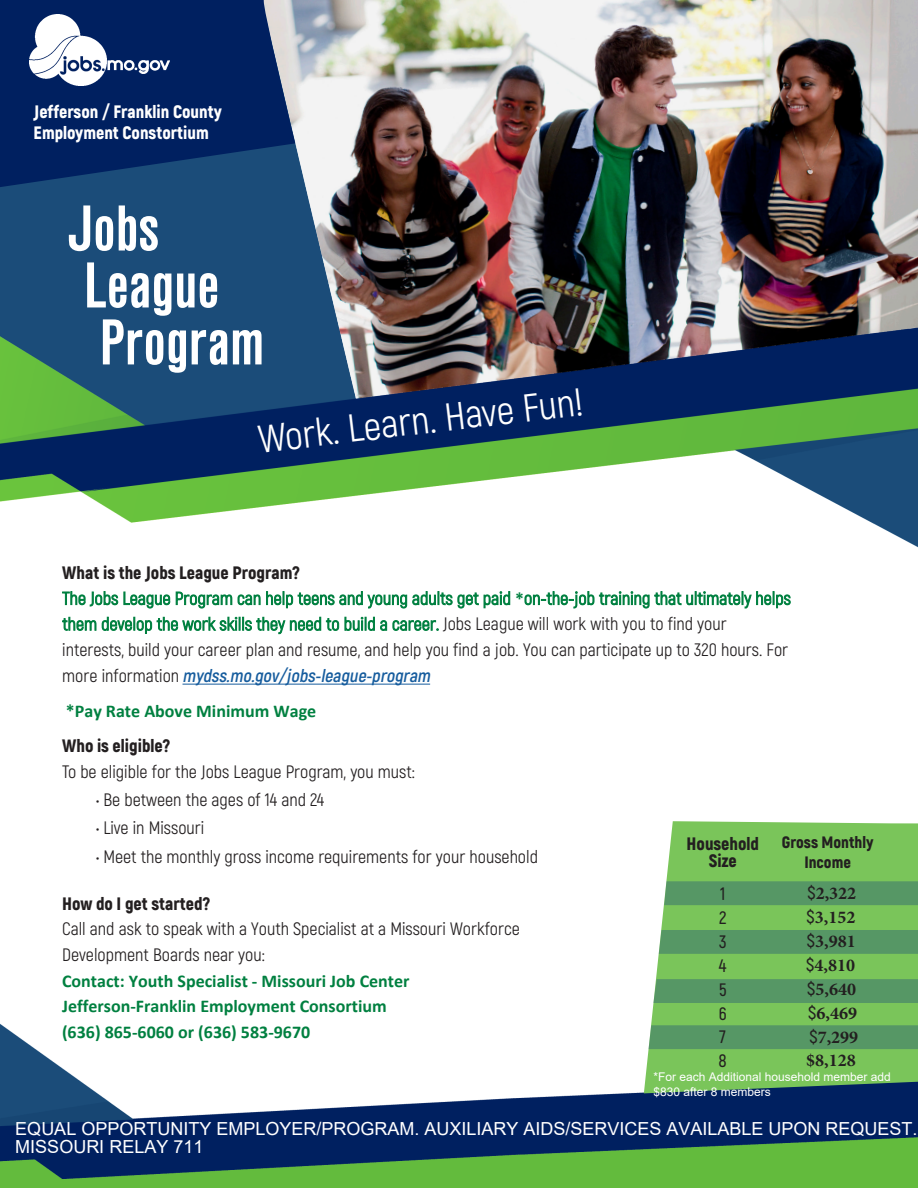
<style>
.page{position:relative;width:918px;height:1188px;background:#fff}
.page>*{position:absolute;margin:0;border:0;box-sizing:border-box;transform-origin:0 0}
.t1{font:700 condensed 67.5px "Nimbus Sans DOT";color:#fff}
.t2{font:39px "Akrobat";color:#fff}
.t3{font:18px/25.5px "Akrobat";color:#231f20}
.t4{font:700 18px/25.7px "Calibri";color:#008040}
.t5{font:18px/18px "Arial";color:#fff}
.t6{font:700 18px "Minion Pro";color:#231f20}
.t7{font:900 18px "Akrobat";color:#fff}
.t8{font:900 18px "Akrobat";color:#231f20}
.t9{font:600 18px "Akrobat";color:#231f20}
.t10{font:900 16.5px/19.8px "Akrobat";color:#231f20;text-align:center}
.t11{font:12px/14.4px "Arial";color:#fff}
.s1{font-weight:900}
.s2{color:#008040}
.s3{font-family:"Calibri";font-weight:700;color:#008040}
.s4{font-weight:700;font-style:italic;color:#175d9e}
.s5{font-family:"Akrobat";font-weight:900;color:#231f20}
.s6{font-family:"Akrobat";font-weight:400;color:#231f20}
.s7{font-family:"Akrobat";font-weight:600}
</style>
<div class="page">
<img style="left:1px;top:0;width:917px;height:1188px">
<svg style="left:644px;top:821px;width:274px;height:272px;background:#81c468"></svg>
<div style="left:664px;top:881px;width:254px;height:24px;background:#569765"></div>
<div style="left:659px;top:930px;width:259px;height:24px;background:#569765"></div>
<div style="left:653px;top:979px;width:265px;height:24px;background:#569765"></div>
<div style="left:649px;top:1025px;width:269px;height:24px;background:#569765"></div>
<svg style="left:0;top:0;width:295px;height:198px;background:#0f316a"></svg>
<img style="left:30px;top:15px;width:139px;height:71px">
<hr style="left:182px;top:684px;width:248px;height:1px;background:#175d9e">
<p class="t7" style="left:34px;top:100px;width:190px">Jefferson / Franklin County</p>
<p class="t7" style="left:34px;top:121px;width:177px">Employment Constortium</p>
<p class="t1" style="left:68px;top:192px;width:92px">Jobs</p>
<p class="t1" style="left:84px;top:249px;width:137px">League</p>
<p class="t1" style="left:99px;top:306px;width:166px">Program</p>
<p class="t2" style="left:256px;top:417px;width:328px;rotate:-7deg">Work. Learn. Have Fun!</p>
<p class="t3" style="left:62px;top:560px;width:730px"><span class="s1">What is the Jobs League Program?<br></span><span class="s2">The Jobs League Program can help teens and young adults get paid</span> <span class="s3">*</span><span class="s2">on-the-job training that ultimately helps them develop the work skills they need to build a career.</span> Jobs League will work with you to find your interests, build your career plan and resume, and help you find a job. You can participate up to 320 hours. For m o r e i n f o r m a t i o n <span class="s4">mydss.mo.gov/jobs-league-program</span></p>
<p class="t4" style="left:66px;top:698px;width:252px">*Pay Rate Above Minimum Wage</p>
<p class="t3" style="left:62px;top:733px;width:354px"><span class="s1">Who is eligible?<br></span>To be eligible for the Jobs League Program, you must:</p>
<p class="t3" style="left:96px;top:787px;width:230px">• Be between the ages of 14 and 24</p>
<p class="t3" style="left:96px;top:815px;width:110px">• Live in Missouri</p>
<p class="t3" style="left:96px;top:844px;width:444px">• Meet the monthly gross income requirements for your household</p>
<p class="t4" style="left:62px;top:891px;width:459px"><span class="s5">How do I get started?<br></span><span class="s6">Call and ask to speak with a Youth Specialist at a Missouri Workforce Development Boards near you:<br></span>Contact: Youth Specialist - Missouri Job Center Jefferson-Franklin Employment Consortium<br>(636) 865-6060 or (636) 583-9670</p>
<p class="t8" style="left:687px;top:832px;width:74px">Household</p>
<p class="t8" style="left:709px;top:849px;width:29px">Size</p>
<p class="t9" style="left:720px;top:882px;width:7px">1</p>
<p class="t9" style="left:719px;top:906px;width:9px">2</p>
<p class="t9" style="left:719px;top:930px;width:9px">3</p>
<p class="t9" style="left:719px;top:954px;width:9px">4</p>
<p class="t9" style="left:719px;top:978px;width:9px">5</p>
<p class="t9" style="left:719px;top:1002px;width:9px">6</p>
<p class="t9" style="left:720px;top:1026px;width:8px">7</p>
<p class="t9" style="left:719px;top:1050px;width:10px">8</p>
<p class="t10" style="left:782px;top:832px;width:93px">Gross Monthly<br>Income</p>
<p class="t6" style="left:807px;top:881px;width:50px"><span class="s7">$</span>2,322</p>
<p class="t6" style="left:807px;top:905px;width:50px"><span class="s7">$</span>3,152</p>
<p class="t6" style="left:807px;top:929px;width:50px"><span class="s7">$</span>3,981</p>
<p class="t6" style="left:806px;top:953px;width:50px"><span class="s7">$</span>4,810</p>
<p class="t6" style="left:807px;top:977px;width:50px"><span class="s7">$</span>5,640</p>
<p class="t6" style="left:808px;top:1001px;width:50px"><span class="s7">$</span>6,469</p>
<p class="t6" style="left:809px;top:1025px;width:50px"><span class="s7">$</span>7,299</p>
<p class="t6" style="left:806px;top:1047px;width:51px">$8,128</p>
<p class="t11" style="left:654px;top:1070px;width:239px">*For each Additional household member add $830 after 8 members</p>
<p class="t5" style="left:15px;top:1119px;width:904px">EQUAL OPPORTUNITY EMPLOYER/PROGRAM. AUXILIARY AIDS/SERVICES AVAILABLE UPON REQUEST.<br>MISSOURI RELAY 711</p>
</div>
